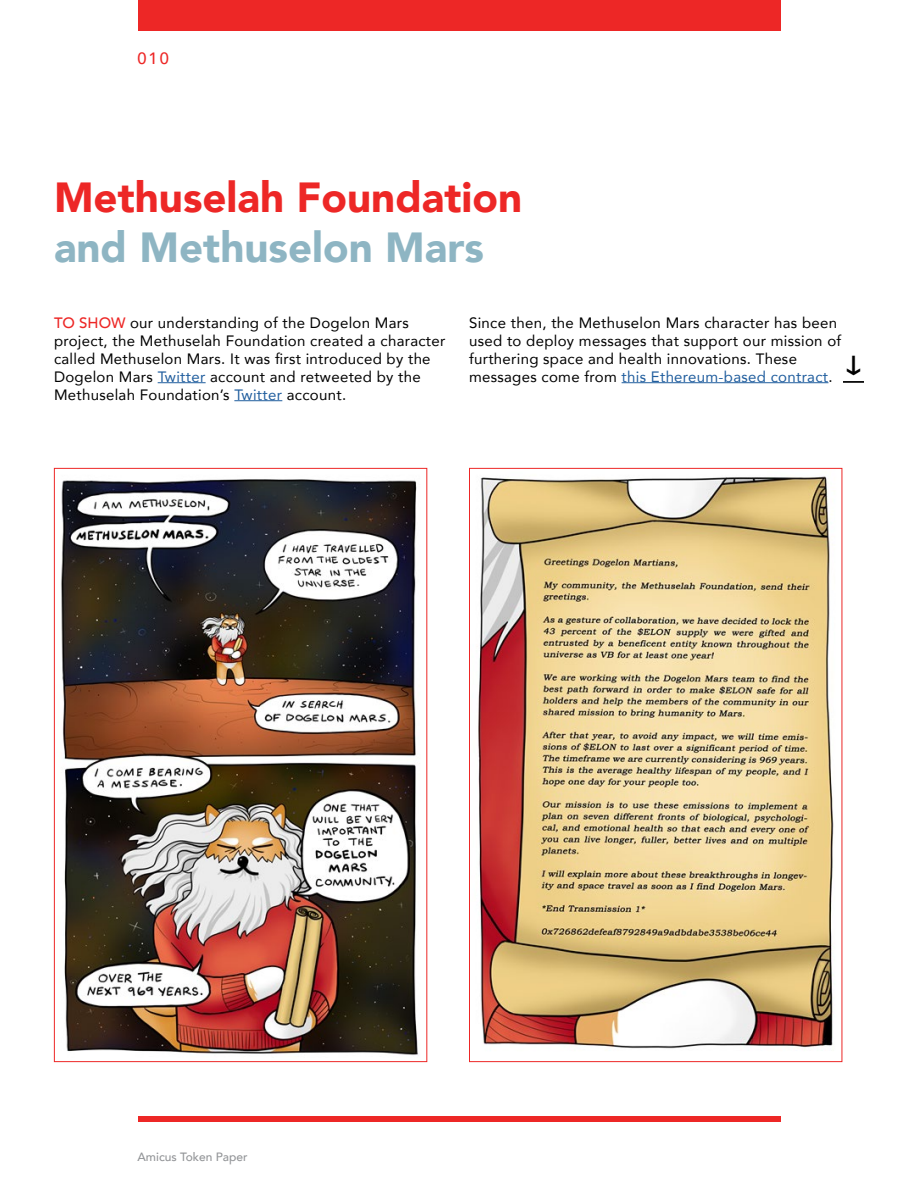
<style>
.page{position:relative;width:918px;height:1188px;background:#fff}
.page>*{position:absolute;margin:0;border:0;box-sizing:border-box;transform-origin:0 0}
.t1{font:900 42px "Avenir";color:#ed2726}
.t2{font:900 42px "Avenir";color:#8eb5c3}
.t3{font:34.35px "Adelle PE";color:#000}
.t4{font:500 16.35px "Avenir";color:#ed2726}
.t5{font:15px/18px "Avenir";letter-spacing:.02em;color:#000}
.t6{font:500 12px "Avenir";color:#939598}
.s1{font-weight:500;color:#ed2726}
.s2{color:#215e9e}
</style>
<div class="page">
<div style="left:138px;top:0;width:642px;height:30px;background:#ed2726"></div>
<div style="left:138px;top:1116px;width:642px;height:5px;background:#ed2726"></div>
<hr style="left:158px;top:382px;width:48px;height:1px;background:#215e9e">
<hr style="left:234px;top:400px;width:48px;height:1px;background:#215e9e">
<img style="left:61px;top:479px;width:357px;height:576px">
<img style="left:478px;top:476px;width:356px;height:573px">
<hr style="left:622px;top:382px;width:206px;height:1px;background:#215e9e">
<hr style="left:843px;top:381px;width:21px;height:2px;background:#000">
<p class="t4" style="left:138px;top:45px;width:33px">010</p>
<h1 class="t1" style="left:54px;top:161px;width:470px">Methuselah Foundation</h1>
<h1 class="t2" style="left:54px;top:212px;width:431px">and Methuselon Mars</h1>
<p class="t5" style="left:54px;top:313px;width:393px"><span class="s1">TO SHOW</span> our understanding of the Dogelon Mars project, the Methuselah Foundation created a character called Methuselon Mars. It was first introduced by the Dogelon Mars <span class="s2">Twitter</span> account and retweeted by the Methuselah Foundation’s <span class="s2">Twitter</span> account.</p>
<p class="t5" style="left:469px;top:313px;width:374px">Since then, the Methuselon Mars character has been used to deploy messages that support our mission of furthering space and health innovations. These messages come from <span class="s2">this Ethereum-based contract</span>.</p>
<h2 class="t3" style="left:843px;top:341px;width:22px">l</h2>
<p class="t6" style="left:138px;top:1146px;width:112px">Amicus Token Paper</p>
</div>
